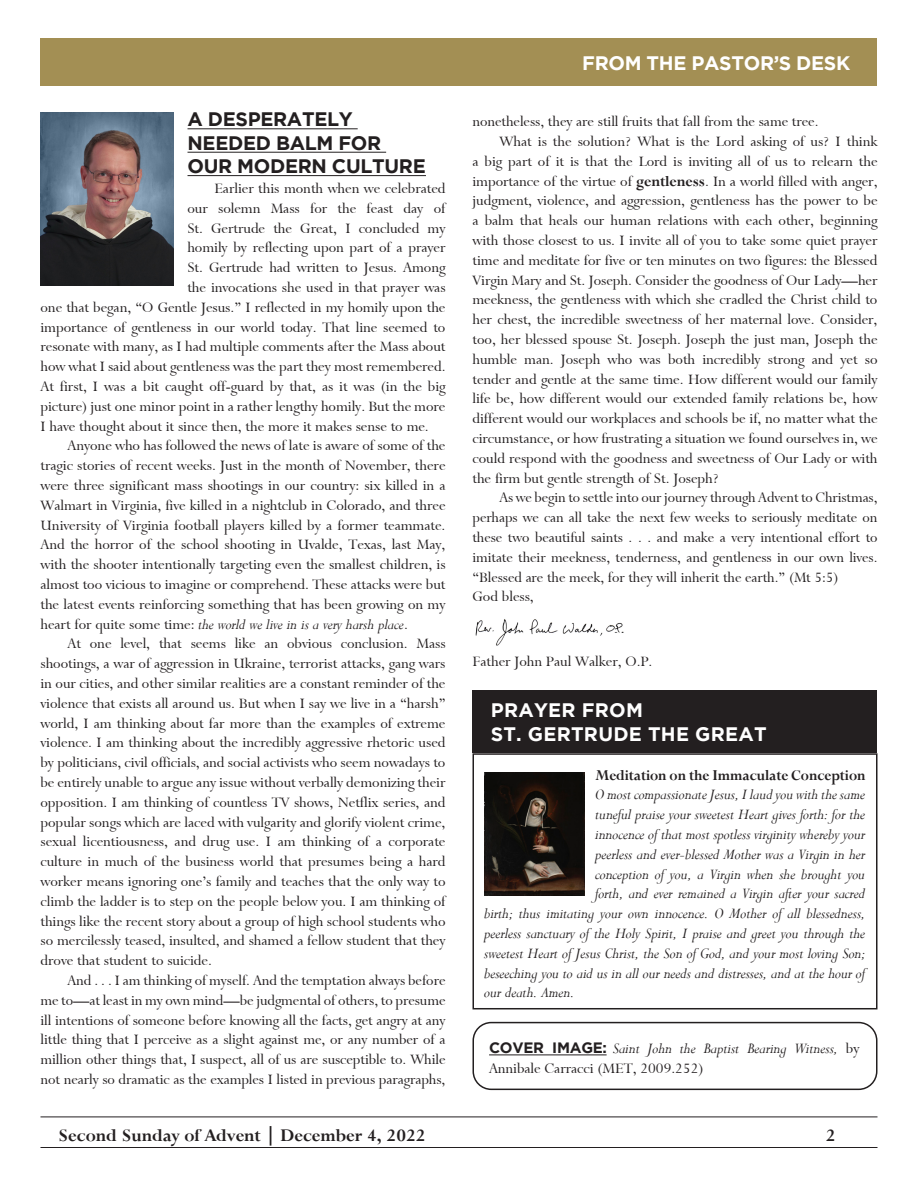
<style>
.page{position:relative;width:918px;height:1188px;background:#fff}
.page>*{position:absolute;margin:0;border:0;box-sizing:border-box;transform-origin:0 0}
.t1{font:700 19.5px "Gotham";letter-spacing:-.015em;color:#231f20}
.t2{font:19.5px "Bronte Bold SWFTE";color:#231f20}
.t3{font:700 19.5px/23.4px "Gotham";letter-spacing:.015em;color:#fff}
.t4{font:700 19.5px "Gotham";letter-spacing:-.015em;color:#fff}
.t5{font:16.5px/19.8px "Bronte Regular SWFTE";color:#231f20;text-align:justify}
.t6{font:16.5px/19.8px "Bronte Italic SWFTE";color:#231f20}
.t7{font:16.5px "Bronte Bold SWFTE";color:#231f20;scale:.95 1}
.s1{font-family:"Bronte Italic SWFTE"}
.s2{font-family:"Bronte Bold SWFTE"}
.s3{font-family:"Gotham";font-weight:700;font-size:15px}
.s4{font-family:"Bronte Regular SWFTE"}
</style>
<div class="page">
<hr style="left:40px;top:1147px;width:838px;height:1px;background:#231f20">
<hr style="left:40px;top:1117px;width:838px;height:1px;background:#231f20">
<div style="left:40px;top:39px;width:838px;height:47px;background:#a38f54"></div>
<hr style="left:489px;top:1055px;width:118px;height:1px;background:#231f20">
<div style="left:472px;top:1022px;width:406px;height:68px;border:2px solid #231f20;border-radius:18px"></div>
<img style="left:41px;top:112px;width:133px;height:174px">
<div style="left:472px;top:690px;width:406px;height:63px;background:#231f20"></div>
<img style="left:484px;top:772px;width:101px;height:123px">
<div style="left:472px;top:753px;width:406px;height:256px;border:2px solid #231f20"></div>
<hr style="left:188px;top:129px;width:170px;height:1px;background:#231f20">
<hr style="left:188px;top:152px;width:198px;height:1px;background:#231f20">
<hr style="left:188px;top:175px;width:238px;height:1px;background:#231f20">
<img style="left:475px;top:619px;width:149px;height:27px">
<p class="t1" style="left:188px;top:108px;width:167px">A DESPERATELY</p>
<p class="t1" style="left:188px;top:132px;width:195px">NEEDED BALM FOR</p>
<p class="t1" style="left:188px;top:155px;width:240px">OUR MODERN CULTURE</p>
<p class="t5" style="left:214px;top:178px;width:233px">Earlier this month when we celebrated</p>
<p class="t5" style="left:187px;top:198px;width:260px">our solemn Mass for the feast day of</p>
<p class="t5" style="left:187px;top:218px;width:260px">St. Gertrude the Great, I concluded my</p>
<p class="t5" style="left:187px;top:238px;width:260px">homily by reflecting upon part of a prayer</p>
<p class="t5" style="left:187px;top:258px;width:260px">St. Gertrude had written to Jesus. Among</p>
<p class="t5" style="left:187px;top:277px;width:260px">the invocations she used in that prayer was</p>
<p class="t5" style="left:40px;top:297px;width:406px">one that began, “O Gentle Jesus.” I reflected in my homily upon the</p>
<p class="t5" style="left:40px;top:317px;width:406px">importance of gentleness in our world today. That line seemed to</p>
<p class="t5" style="left:40px;top:337px;width:406px">resonate with many, as I had multiple comments after the Mass about</p>
<p class="t5" style="left:40px;top:357px;width:407px">how what I said about gentleness was the part they most remembered.</p>
<p class="t5" style="left:40px;top:376px;width:407px">At first, I was a bit caught off-guard by that, as it was (in the big</p>
<p class="t5" style="left:40px;top:396px;width:406px">picture) just one minor point in a rather lengthy homily. But the more</p>
<p class="t5" style="left:40px;top:416px;width:390px">I have thought about it since then, the more it makes sense to me.</p>
<p class="t5" style="left:40px;top:436px;width:407px;text-indent:27px">Anyone who has followed the news of late is aware of some of the tragic stories of recent weeks. Just in the month of November, there were three significant mass shootings in our country: six killed in a Walmart in Virginia, five killed in a nightclub in Colorado, and three University of Virginia football players killed by a former teammate.<br>And the horror of the school shooting in Uvalde, Texas, last May, with the shooter intentionally targeting even the smallest children, is almost too vicious to imagine or comprehend. These attacks were but the latest events reinforcing something that has been growing on my heart for quite some time: <span class="s1">the world we live in is a very harsh place</span>.</p>
<p class="t5" style="left:40px;top:634px;width:407px;text-indent:27px">At one level, that seems like an obvious conclusion. Mass shootings, a war of aggression in Ukraine, terrorist attacks, gang wars in our cities, and other similar realities are a constant reminder of the violence that exists all around us. But when I say we live in a “harsh” world, I am thinking about far more than the examples of extreme violence. I am thinking about the incredibly aggressive rhetoric used by politicians, civil officials, and social activists who seem nowadays to be entirely unable to argue any issue without verbally demonizing their opposition. I am thinking of countless TV shows, Netflix series, and popular songs which are laced with vulgarity and glorify violent crime, sexual licentiousness, and drug use. I am thinking of a corporate culture in much of the business world that presumes being a hard worker means ignoring one’s family and teaches that the only way to climb the ladder is to step on the people below you. I am thinking of things like the recent story about a group of high school students who so mercilessly teased, insulted, and shamed a fellow student that they drove that student to suicide.</p>
<p class="t5" style="left:40px;top:970px;width:407px;text-indent:27px">And . . . I am thinking of myself. And the temptation always before me to—at least in my own mind—be judgmental of others, to presume ill intentions of someone before knowing all the facts, get angry at any little thing that I perceive as a slight against me, or any number of a million other things that, I suspect, all of us are susceptible to. While not nearly so dramatic as the examples I listed in previous paragraphs,</p>
<p class="t4" style="left:582px;top:51px;width:270px">FROM THE PASTOR’S DESK</p>
<p class="t5" style="left:472px;top:112px;width:348px">nonetheless, they are still fruits that fall from the same tree.</p>
<p class="t5" style="left:472px;top:131px;width:407px;text-indent:27px">What is the solution? What is the Lord asking of us? I think a big part of it is that the Lord is inviting all of us to relearn the importance of the virtue of <span class="s2">gentleness</span>. In a world filled with anger, judgment, violence, and aggression, gentleness has the power to be a balm that heals our human relations with each other, beginning with those closest to us. I invite all of you to take some quiet prayer time and meditate for five or ten minutes on two figures: the Blessed Virgin Mary and St. Joseph. Consider the goodness of Our Lady—her meekness, the gentleness with which she cradled the Christ child to her chest, the incredible sweetness of her maternal love. Consider, too, her blessed spouse St. Joseph. Joseph the just man, Joseph the humble man. Joseph who was both incredibly strong and yet so tender and gentle at the same time. How different would our family life be, how different would our extended family relations be, how different would our workplaces and schools be if, no matter what the circumstance, or how frustrating a situation we found ourselves in, we could respond with the goodness and sweetness of Our Lady or with the firm but gentle strength of St. Joseph?</p>
<p class="t5" style="left:472px;top:488px;width:407px;text-indent:27px">As we begin to settle into our journey through Advent to Christmas, perhaps we can all take the next few weeks to seriously meditate on these two beautiful saints . . . and make a very intentional effort to imitate their meekness, tenderness, and gentleness in our own lives. “Blessed are the meek, for they will inherit the earth.” (Mt 5:5)</p>
<p class="t5" style="left:472px;top:587px;width:63px">God bless,</p>
<p class="t5" style="left:472px;top:652px;width:181px">Father John Paul Walker, O.P.</p>
<p class="t3" style="left:491px;top:698px;width:278px">PRAYER FROM<br>ST. GERTRUDE THE GREAT</p>
<p class="t7" style="left:596px;top:765px;width:286px">Meditation on the Immaculate Conception</p>
<p class="t6" style="left:596px;top:785px;width:271px">O most compassionate Jesus, I laud you with the same</p>
<p class="t6" style="left:596px;top:805px;width:272px">tuneful praise your sweetest Heart gives forth: for the</p>
<p class="t6" style="left:596px;top:825px;width:272px">innocence of that most spotless virginity whereby your</p>
<p class="t6" style="left:596px;top:844px;width:271px">peerless and ever-blessed Mother was a Virgin in her</p>
<p class="t6" style="left:596px;top:864px;width:271px">conception of you, a Virgin when she brought you</p>
<p class="t6" style="left:596px;top:884px;width:271px">forth, and ever remained a Virgin after your sacred</p>
<p class="t6" style="left:484px;top:904px;width:383px">birth; thus imitating your own innocence. O Mother of all blessedness,</p>
<p class="t6" style="left:484px;top:924px;width:383px">peerless sanctuary of the Holy Spirit, I praise and greet you through the</p>
<p class="t6" style="left:484px;top:943px;width:383px">sweetest Heart of Jesus Christ, the Son of God, and your most loving Son;</p>
<p class="t6" style="left:484px;top:963px;width:382px">beseeching you to aid us in all our needs and distresses, and at the hour of</p>
<p class="t6" style="left:484px;top:983px;width:92px">our death. Amen.</p>
<p class="t6" style="left:489px;top:1039px;width:372px"><span class="s3">COVER IMAGE:</span> Saint John the Baptist Bearing Witness, <span class="s4">by<br>Annibale Carracci (MET, 2009.252)</span></p>
<p class="t2" style="left:58px;top:1123px;width:368px">Second Sunday of Advent | December 4, 2022</p>
<p class="t2" style="left:826px;top:1123px;width:11px">2</p>
</div>
